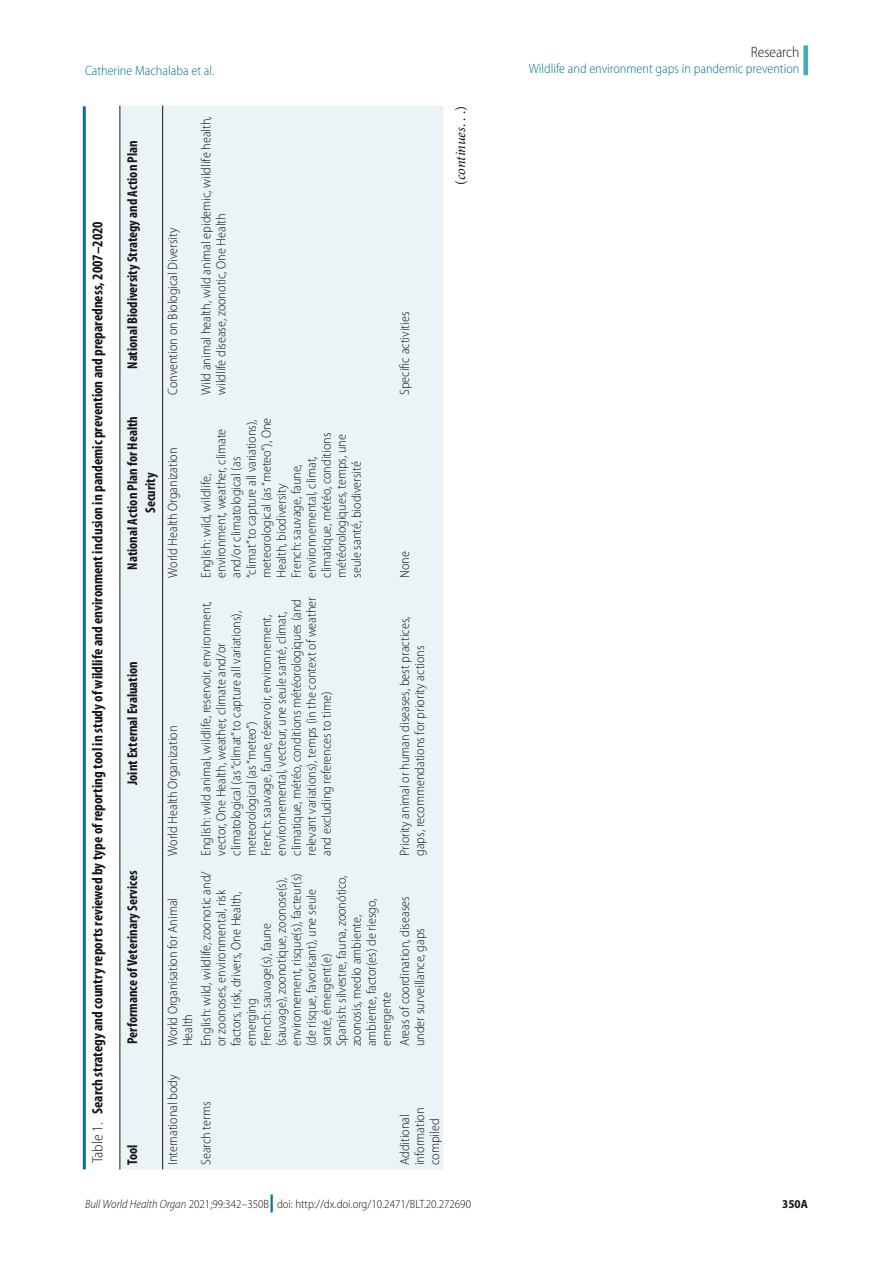
<style>
.page{position:relative;width:893px;height:1263px;background:#fff}
.page>*{position:absolute;margin:0;border:0;box-sizing:border-box;transform-origin:0 0}
.Tbl_Title{font:700 condensed 15px "Myriad Pro";color:#151616}
.Section_Title{font:300 semi-condensed 15px "Myriad Pro";color:#151616}
.Tbl_Col_Hd{font:700 condensed 14.25px/17.9px "Myriad Pro";color:#151616;text-align:center}
.continues_message{font:italic 14.25px "Minion Pro";letter-spacing:-.01em;color:#151616}
.Tbl_Body{font:300 semi-condensed 13.5px/15px "Myriad Pro";color:#151616}
.RH_Outside{font:300 semi-condensed 13.5px "Myriad Pro";color:#00758d}
.RH_Inside{font:300 semi-condensed 13.5px "Myriad Pro";color:#00758d}
.t1{font:300 semi-condensed 12px "Myriad Pro";color:#151616}
.t2{font:700 semi-condensed 12px "Myriad Pro";color:#151616}
.s1{font-weight:300;font-stretch:semi-condensed}
.s2{font-style:normal}
.s3{font-style:italic}
.s4{font-weight:900;font-stretch:normal;font-size:18px;color:#00758d}
</style>
<div class="page">
<div style="left:803px;top:45px;width:5px;height:30px;background:#3eacb9"></div>
<hr style="left:83px;top:106px;width:3px;height:1063px;background:#00758d">
<div style="left:121px;top:106px;width:322px;height:1063px;background:#ebf3f6"></div>
<hr style="left:120px;top:1050px;width:1px;height:119px;background:#151616">
<hr style="left:120px;top:860px;width:1px;height:190px;background:#151616">
<hr style="left:120px;top:582px;width:1px;height:278px;background:#151616">
<hr style="left:120px;top:399px;width:1px;height:183px;background:#151616">
<hr style="left:120px;top:106px;width:1px;height:293px;background:#151616">
<hr style="left:162px;top:1050px;width:1px;height:119px;background:#151616">
<hr style="left:162px;top:860px;width:1px;height:190px;background:#151616">
<hr style="left:162px;top:582px;width:1px;height:278px;background:#151616">
<hr style="left:162px;top:399px;width:1px;height:183px;background:#151616">
<hr style="left:162px;top:106px;width:1px;height:293px;background:#151616">
<p class="Section_Title" style="left:751px;top:44px;width:50px">Research</p>
<p class="RH_Inside" style="left:85px;top:63px;width:131px">Catherine Machalaba et al.</p>
<p class="RH_Outside" style="left:529px;top:61px;width:272px">Wildlife and environment gaps in pandemic prevention</p>
<p class="Tbl_Title" style="left:89px;top:1163px;width:944px;rotate:-90deg"><span class="s1">Table 1.</span> Search strategy and country reports reviewed by type of reporting tool in study of wildlife and environment inclusion in pandemic prevention and preparedness, 2007–2020</p>
<p class="Tbl_Col_Hd" style="left:124px;top:369px;width:230px;rotate:-90deg">National Biodiversity Strategy and Action Plan</p>
<p class="Tbl_Col_Hd" style="left:124px;top:569px;width:155px;rotate:-90deg">National Action Plan for Health<br>Security</p>
<p class="Tbl_Col_Hd" style="left:124px;top:785px;width:125px;rotate:-90deg">Joint External Evaluation</p>
<p class="Tbl_Col_Hd" style="left:124px;top:1044px;width:175px;rotate:-90deg">Performance of Veterinary Services</p>
<p class="Tbl_Body" style="left:166px;top:395px;width:169px;rotate:-90deg">Convention on Biological Diversity</p>
<p class="Tbl_Body" style="left:199px;top:395px;width:280px;rotate:-90deg">Wild animal health, wild animal epidemic, wildlife health, wildlife disease, zoonotic, One Health</p>
<p class="Tbl_Body" style="left:397px;top:395px;width:85px;rotate:-90deg">Specific activities</p>
<p class="Tbl_Body" style="left:166px;top:578px;width:132px;rotate:-90deg">World Health Organization</p>
<p class="Tbl_Body" style="left:166px;top:856px;width:132px;rotate:-90deg">World Health Organization</p>
<p class="Tbl_Body" style="left:166px;top:1046px;width:150px;rotate:-90deg">World Organisation for Animal<br>Health</p>
<p class="Tbl_Body" style="left:199px;top:578px;width:162px;rotate:-90deg">English: wild, wildlife, environment, weather, climate and/or climatological (as “climat” to capture all variations), meteorological (as “meteo”), One<br>Health, biodiversity<br>French: sauvage, faune, environnemental, climat, climatique, météo, conditions météorologiques, temps, une seule santé, biodiversité</p>
<p class="Tbl_Body" style="left:199px;top:856px;width:260px;rotate:-90deg">English: wild animal, wildlife, reservoir, environment, vector, One Health, weather, climate and/or climatological (as “climat” to capture all variations), meteorological (as “meteo”)<br>French: sauvage, faune, réservoir, environnement, environnemental, vecteur, une seule santé, climat, climatique, météo, conditions météorologiques (and relevant variations), temps (in the context of weather and excluding references to time)</p>
<p class="Tbl_Body" style="left:397px;top:578px;width:28px;rotate:-90deg">None</p>
<p class="Tbl_Body" style="left:397px;top:856px;width:241px;rotate:-90deg">Priority animal or human diseases, best practices, gaps, recommendations for priority actions</p>
<p class="Tbl_Body" style="left:199px;top:1046px;width:177px;rotate:-90deg">English: wild, wildlife, zoonotic and/ or zoonoses, environmental, risk factors, risk, drivers, One Health, emerging<br>French: sauvage(s), faune (sauvage), zoonotique, zoonose(s), environnement, risque(s), facteur(s) (de risque, favorisant), une seule santé, émergent(e)<br>Spanish: silvestre, fauna, zoonótico, zoonosis, medio ambiente, ambiente, factor(es) de riesgo, emergente</p>
<p class="Tbl_Body" style="left:397px;top:1046px;width:152px;rotate:-90deg">Areas of coordination, diseases under surveillance, gaps</p>
<p class="Tbl_Col_Hd" style="left:124px;top:1165px;width:22px;rotate:-90deg">Tool</p>
<p class="Tbl_Body" style="left:166px;top:1165px;width:92px;rotate:-90deg">International body</p>
<p class="Tbl_Body" style="left:199px;top:1165px;width:65px;rotate:-90deg">Search terms</p>
<p class="Tbl_Body" style="left:397px;top:1165px;width:59px;rotate:-90deg">Additional information compiled</p>
<p class="continues_message" style="left:452px;top:185px;width:80px;rotate:-90deg"><span class="s2">(</span>continues<span class="s2">. . .)</span></p>
<p class="t1" style="left:85px;top:1198px;width:387px"><span class="s3">Bull World Health Organ</span> 2021;99:342–350B<span class="s4">|</span> doi: http://dx.doi.org/10.2471/BLT.20.272690</p>
<p class="t2" style="left:782px;top:1196px;width:27px">350A</p>
</div>
